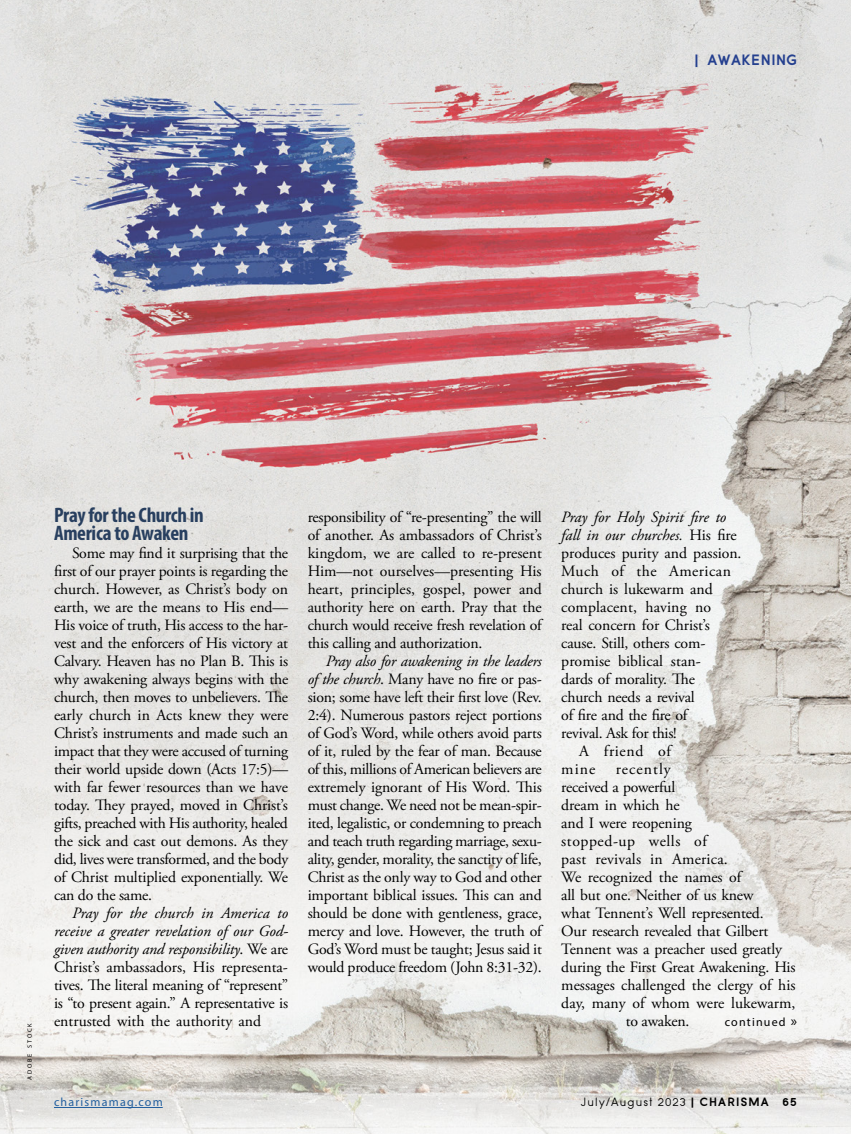
<style>
.page{position:relative;width:851px;height:1134px;background:#fff}
.page>*{position:absolute;margin:0;border:0;box-sizing:border-box;transform-origin:0 0}
.t1{font:700 condensed 21px/18px "Myriad Pro";letter-spacing:-.015em;color:#283f5f}
.t2{font:15.75px/18px "Adobe Garamond Pro";letter-spacing:-.01em;color:#000;text-align:justify}
.t3{font:italic 15.75px "Adobe Garamond Pro";color:#000}
.t4{font:15.75px "Adobe Garamond Pro";letter-spacing:.015em;color:#000}
.t5{font:15.75px "Adobe Garamond Pro";letter-spacing:.01em;color:#000}
.t6{font:15.75px "Adobe Garamond Pro";letter-spacing:.03em;color:#000}
.t7{font:15.75px "Adobe Garamond Pro";letter-spacing:.035em;color:#000}
.t8{font:15.75px "Adobe Garamond Pro";letter-spacing:.04em;color:#000}
.t9{font:15.75px "Adobe Garamond Pro";letter-spacing:.065em;color:#000}
.t10{font:700 15px "Sofia";letter-spacing:.03em;color:#25408f}
.t11{font:12px "Sofia";letter-spacing:.1em;color:#000}
.t12{font:12px "Myriad Pro";letter-spacing:.1em;color:#215e9e}
.t13{font:12px "Myriad Pro";letter-spacing:.1em;color:#000}
.t14{font:6.3px "Myriad Pro";letter-spacing:.3em;color:#000}
.s1{font-style:italic}
.s2{font-style:normal}
.s3{font-size:15px}
.s4{font-weight:700}
</style>
<div class="page">
<img style="left:0;top:0;width:850px;height:1134px">
<hr style="left:54px;top:1107px;width:109px;height:1px;background:#215e9e">
<p class="t10" style="left:694px;top:50px;width:104px">| AWAKENING</p>
<p class="t14" style="left:26px;top:1080px;width:58px;rotate:-90deg">ADOBE STOCK</p>
<h1 class="t1" style="left:54px;top:506px;width:151px">Pray for the Church in<br>America to Awaken</h1>
<p class="t2" style="left:54px;top:545px;width:236px;text-indent:18px">Some may find it surprising that the first of our prayer points is regarding the church. However, as Christ’s body on earth, we are the means to His end— His voice of truth, His access to the har&shy;vest and the enforcers of His victory at Calvary. Heaven has no Plan B. This is why awakening always begins with the church, then moves to unbelievers. The early church in Acts knew they were Christ’s instruments and made such an impact that they were accused of turning their world upside down (Acts 17:5)— with far fewer resources than we have today. They prayed, moved in Christ’s gifts, preached with His authority, healed the sick and cast out demons. As they did, lives were transformed, and the body of Christ multiplied exponentially. We can do the same.</p>
<p class="t2" style="left:54px;top:905px;width:236px;text-indent:18px"><span class="s1">Pray for the church in America to receive a greater revelation of our God&shy;given authority and responsibility</span>. We are Christ’s ambassadors, His representa&shy;tives. The literal meaning of “represent” is “to present again.” A representative is entrusted with the authority and</p>
<p class="t2" style="left:307px;top:509px;width:236px">responsibility of “re-presenting” the will of another. As ambassadors of Christ’s kingdom, we are called to re-present Him—not ourselves—presenting His heart, principles, gospel, power and authority here on earth. Pray that the church would receive fresh revelation of this calling and authorization.</p>
<p class="t2" style="left:307px;top:653px;width:236px;text-indent:18px"><span class="s1">Pray also for awakening in the leaders of the church</span>. Many have no fire or pas&shy;sion; some have left their first love (Rev.<br>2:4). Numerous pastors reject portions of God’s Word, while others avoid parts of it, ruled by the fear of man. Because of this, millions of American believers are extremely ignorant of His Word. This must change. We need not be mean-spir&shy;ited, legalistic, or condemning to preach and teach truth regarding marriage, sexu&shy;ality, gender, morality, the sanctity of life, Christ as the only way to God and other important biblical issues. This can and should be done with gentleness, grace, mercy and love. However, the truth of God’s Word must be taught; Jesus said it would produce freedom (John 8:31-32).</p>
<p class="t3" style="left:561px;top:508px;width:166px">Pray for Holy Spirit fire to</p>
<p class="t3" style="left:561px;top:526px;width:177px">fall in our churches. <span class="s2">His fire</span></p>
<p class="t2" style="left:561px;top:545px;width:182px">produces purity and passion.</p>
<p class="t6" style="left:561px;top:562px;width:171px">Much of the American</p>
<p class="t2" style="left:561px;top:581px;width:153px">church is lukewarm and</p>
<p class="t5" style="left:561px;top:598px;width:151px">complacent, having no</p>
<p class="t2" style="left:561px;top:617px;width:150px">real concern for Christ’s</p>
<p class="t2" style="left:561px;top:635px;width:146px">cause. Still, others com-</p>
<p class="t2" style="left:561px;top:653px;width:141px">promise biblical stan-</p>
<p class="t2" style="left:561px;top:671px;width:135px">dards of morality. The</p>
<p class="t2" style="left:561px;top:689px;width:135px">church needs a revival</p>
<p class="t2" style="left:561px;top:707px;width:127px">of fire and the fire of</p>
<p class="t2" style="left:561px;top:725px;width:117px">revival. Ask for this!</p>
<p class="t8" style="left:579px;top:742px;width:93px">A friend of</p>
<p class="t2" style="left:561px;top:761px;width:36px">mine</p>
<p class="t9" style="left:615px;top:760px;width:57px">recently</p>
<p class="t2" style="left:561px;top:779px;width:115px">received a powerful</p>
<p class="t2" style="left:561px;top:797px;width:120px">dream in which he</p>
<p class="t2" style="left:561px;top:815px;width:132px">and I were reopening</p>
<p class="t7" style="left:561px;top:832px;width:147px">stopped-up wells of</p>
<p class="t4" style="left:561px;top:850px;width:168px">past revivals in America.</p>
<p class="t2" style="left:561px;top:869px;width:181px">We recognized the names of</p>
<p class="t2" style="left:561px;top:887px;width:194px">all but one. Neither of us knew</p>
<p class="t2" style="left:561px;top:905px;width:204px">what Tennent’s Well represented.</p>
<p class="t2" style="left:561px;top:923px;width:209px">Our research revealed that Gilbert</p>
<p class="t2" style="left:561px;top:941px;width:222px">Tennent was a preacher used greatly</p>
<p class="t2" style="left:561px;top:959px;width:236px">during the First Great Awakening. His</p>
<p class="t2" style="left:561px;top:977px;width:236px">messages challenged the clergy of his</p>
<p class="t2" style="left:561px;top:995px;width:235px">day, many of whom were lukewarm,</p>
<p class="t2" style="left:625px;top:1013px;width:65px">to awaken.</p>
<p class="t13" style="left:724px;top:1015px;width:74px">continued <span class="s3">»</span></p>
<p class="t12" style="left:54px;top:1095px;width:110px">charismamag.com</p>
<p class="t11" style="left:581px;top:1096px;width:217px">July/August 2023 <span class="s4">| CHARISMA 65</span></p>
</div>
